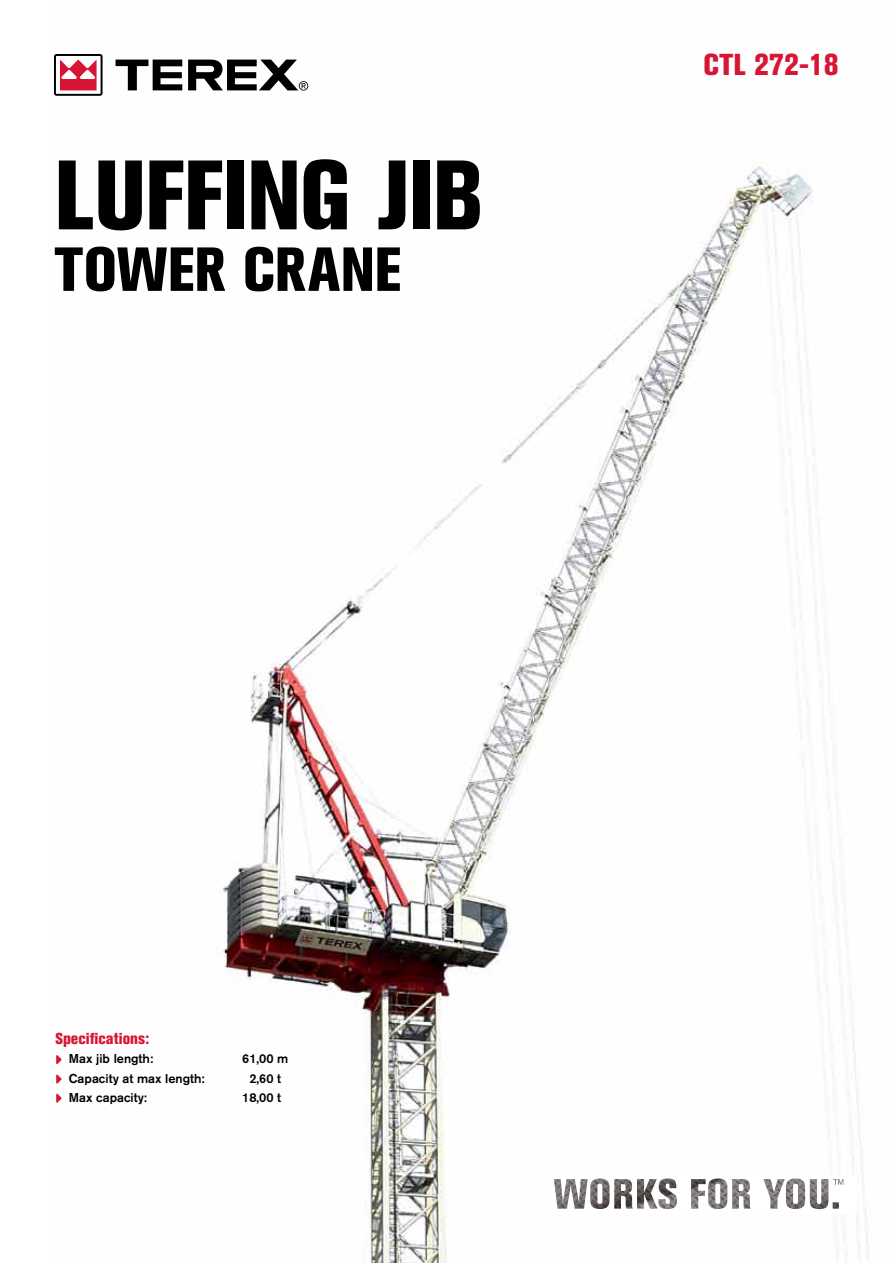
<style>
.page{position:relative;width:893px;height:1263px;background:#fff}
.page>*{position:absolute;margin:0;border:0;box-sizing:border-box;transform-origin:0 0}
.t1{font:800 condensed 97.5px "Akzidenz Grotesk BQ";letter-spacing:-.015em;color:#000}
.t2{font:800 condensed 61.5px "Akzidenz Grotesk BQ";letter-spacing:.005em;color:#000}
.t3{font:800 condensed 30px "Akzidenz Grotesk BQ";color:#d71635}
.t4{font:800 condensed 15.75px "Akzidenz Grotesk BQ";color:#d71635}
.t5{font:500 12.75px "Akzidenz Grotesk BQ";color:#000}
</style>
<div class="page">
<img style="left:56px;top:59px;width:813px;height:1204px">
<svg style="left:54px;top:54px;width:49px;height:42px"></svg>
<svg style="left:116px;top:60px;width:66px;height:30px"></svg>
<svg style="left:188px;top:60px;width:120px;height:31px"></svg>
<svg style="left:56px;top:1055px;width:6px;height:9px"></svg>
<svg style="left:56px;top:1074px;width:6px;height:9px"></svg>
<svg style="left:56px;top:1094px;width:6px;height:9px"></svg>
<div style="left:547px;top:1175px;width:310px;height:39px;background:#fff"></div>
<svg style="left:554px;top:1178px;width:289px;height:31px"></svg>
<h1 class="t1" style="left:54px;top:139px;width:430px">LUFFING JIB</h1>
<h2 class="t2" style="left:54px;top:234px;width:349px">TOWER CRANE</h2>
<h3 class="t3" style="left:703px;top:47px;width:137px">CTL 272-18</h3>
<p class="t4" style="left:56px;top:1029px;width:96px">Specifications:</p>
<p class="t5" style="left:69px;top:1051px;width:86px">Max jib length:</p>
<p class="t5" style="left:242px;top:1051px;width:48px">61,00 m</p>
<p class="t5" style="left:69px;top:1071px;width:137px">Capacity at max length:</p>
<p class="t5" style="left:249px;top:1071px;width:33px">2,60 t</p>
<p class="t5" style="left:69px;top:1090px;width:80px">Max capacity:</p>
<p class="t5" style="left:242px;top:1090px;width:40px">18,00 t</p>
</div>
